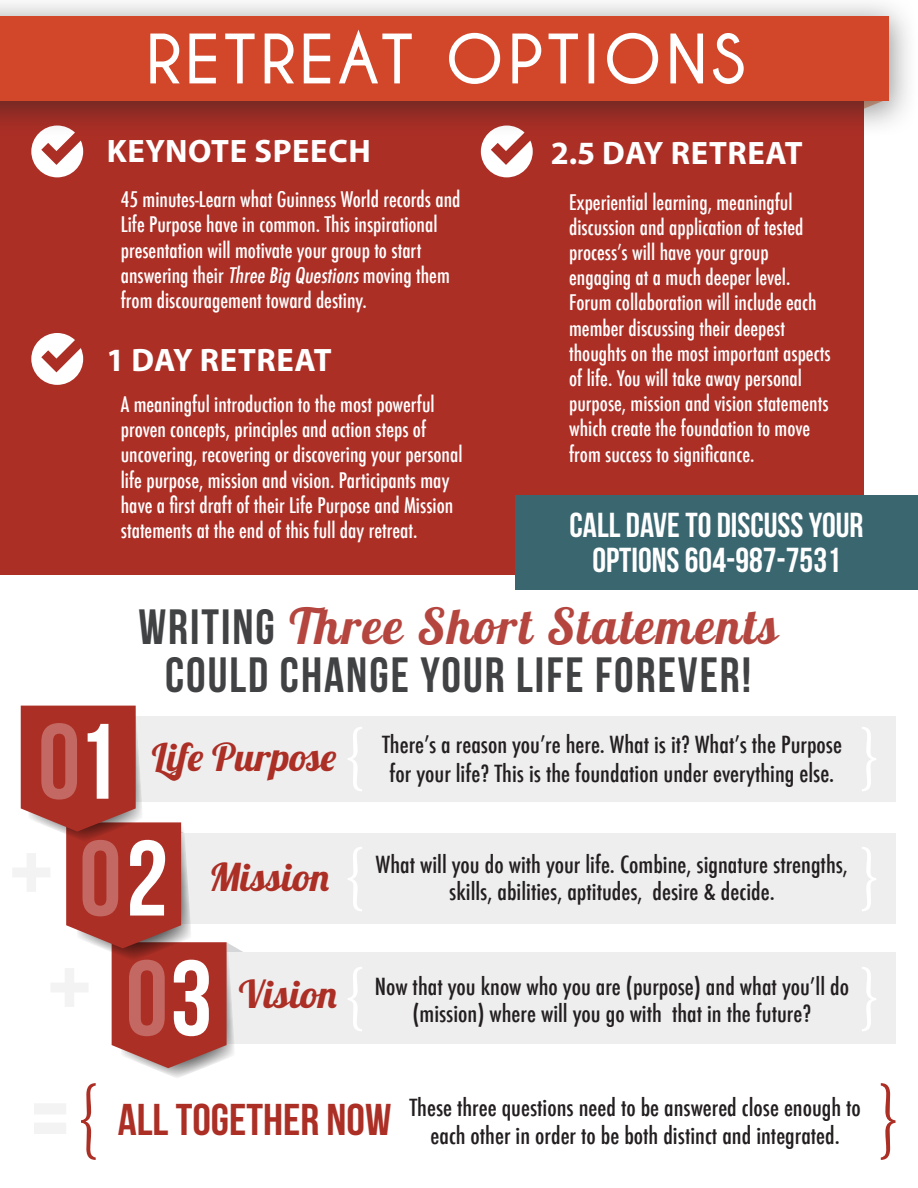
<style>
.page{position:relative;width:918px;height:1188px;background:#fff}
.page>*{position:absolute;margin:0;border:0;box-sizing:border-box;transform-origin:0 0}
.t1{font:49.5px "Lobster 1.4";letter-spacing:.04em;color:#b5463f}
.t2{font:49.5px "Bebas Neue";letter-spacing:.04em;color:#414243}
.t3{font:38.4px "Lobster 1.4";color:#ac2f26;scale:1.05 1}
.t4{font:34.65px/35px "Bebas Neue";color:#fff;text-align:center}
.t5{font:700 32.55px "Myriad Pro";letter-spacing:.02em;color:#fff}
.t6{font:500 condensed 22.95px/27.6px "Futura";color:#231f20;text-align:center;scale:1.05 1}
.t7{font:500 condensed 21px/25.2px "Futura";color:#fff}
.s1{font-family:"Bebas Neue";color:#414243}
.s2{font-size:24.3px}
</style>
<div class="page">
<div style="left:0;top:98px;width:864px;height:477px;background:#ac2f26"></div>
<svg style="left:31px;top:138px;width:52px;height:39px"></svg>
<svg style="left:31px;top:333px;width:52px;height:52px"></svg>
<svg style="left:481px;top:138px;width:52px;height:39px"></svg>
<div style="left:0;top:0;width:918px;height:138px;background:#231f20;opacity:.51"></div>
<div style="left:0;top:16px;width:889px;height:85px;background:#d2462a"></div>
<svg style="left:150px;top:33px;width:30px;height:51px"></svg>
<svg style="left:189px;top:33px;width:27px;height:51px"></svg>
<svg style="left:225px;top:33px;width:30px;height:51px"></svg>
<svg style="left:264px;top:29px;width:148px;height:55px"></svg>
<svg style="left:449px;top:32px;width:52px;height:52px"></svg>
<svg style="left:512px;top:33px;width:66px;height:51px"></svg>
<div style="left:589px;top:34px;width:5px;height:49px;border:3px solid #fff"></div>
<svg style="left:607px;top:32px;width:52px;height:52px"></svg>
<svg style="left:670px;top:33px;width:33px;height:51px"></svg>
<svg style="left:713px;top:33px;width:31px;height:51px"></svg>
<div style="left:515px;top:495px;width:403px;height:95px;background:#3a6670"></div>
<svg style="left:881px;top:1083px;width:15px;height:77px"></svg>
<div style="left:128px;top:953px;width:768px;height:91px;background:#eeeeef"></div>
<svg style="left:348px;top:967px;width:14px;height:64px"></svg>
<svg style="left:862px;top:967px;width:14px;height:64px"></svg>
<div style="left:81px;top:833px;width:815px;height:91px;background:#eeeeef"></div>
<svg style="left:348px;top:847px;width:14px;height:64px"></svg>
<svg style="left:862px;top:847px;width:14px;height:64px"></svg>
<div style="left:21px;top:716px;width:875px;height:86px;background:#eeeeef"></div>
<svg style="left:348px;top:727px;width:14px;height:64px"></svg>
<svg style="left:862px;top:727px;width:14px;height:64px"></svg>
<svg style="left:13px;top:706px;width:232px;height:454px"></svg>
<h3 class="t5" style="left:107px;top:130px;width:266px">KEYNOTE SPEECH</h3>
<p class="t7" style="left:121px;top:187px;width:341px">45 minutes-Learn what Guinness World records and Life Purpose have in common. This inspirational presentation will motivate your group to start answering their Three Big Questionsmoving them from discouragement toward destiny.</p>
<h3 class="t5" style="left:106px;top:338px;width:227px">1 DAY RETREAT</h3>
<p class="t7" style="left:121px;top:392px;width:343px">A meaningful introduction to the most powerful proven concepts, principles and action steps of uncovering, recovering or discovering your personal life purpose, mission and vision. Participants may have a first draft of their Life Purpose and Mission statements at the end of this full day retreat.</p>
<h3 class="t5" style="left:551px;top:131px;width:253px">2.5 DAY RETREAT</h3>
<p class="t7" style="left:569px;top:189px;width:263px">Experiential learning, meaningful discussion and application of tested process’s will have your group engaging at a much deeper level.<br>Forum collaboration will include each member discussing their deepest thoughts on the most important aspects of life. You will take away personal purpose, mission and vision statements which create the foundation to move from success to significance.</p>
<h3 class="t4" style="left:570px;top:507px;width:295px">CALL DAVE TO DISCUSS YOUR<br>OPTIONS 604-987-7531</h3>
<h1 class="t1" style="left:138px;top:594px;width:638px"><span class="s1">WRITING</span> Three Short Statements</h1>
<h1 class="t2" style="left:165px;top:648px;width:588px">COULD CHANGE YOUR LIFE FOREVER!</h1>
<h2 class="t3" style="left:152px;top:733px;width:177px">Life Purpose</h2>
<p class="t6" style="left:382px;top:730px;width:440px;line-height:29.1px">There’s a reason you’re here. What is it? What’s the Purpose for your life? This is the foundation under everything <span class="s2">else.</span></p>
<h2 class="t3" style="left:209px;top:853px;width:116px">Mission</h2>
<h2 class="t3" style="left:239px;top:969px;width:95px">Vision</h2>
<p class="t6" style="left:376px;top:850px;width:451px">What will you do with your life. Combine, signature strengths,</p>
<p class="t6" style="left:449px;top:878px;width:311px">skills, abilities, aptitudes, desire &amp; decide.</p>
<p class="t6" style="left:375px;top:973px;width:453px">Now that you know who you are (purpose) and what you’ll do (mission) where will you go with that in the future?</p>
<p class="t6" style="left:118px;top:1094px;width:709px;text-align:left;text-indent:292px">These three questions need to be answered close enough to<br><sup>ALL</sup> <sup>TOGETHER</sup> <sup>NOW</sup> each other in order to be both distinct and integrated.</p>
</div>
